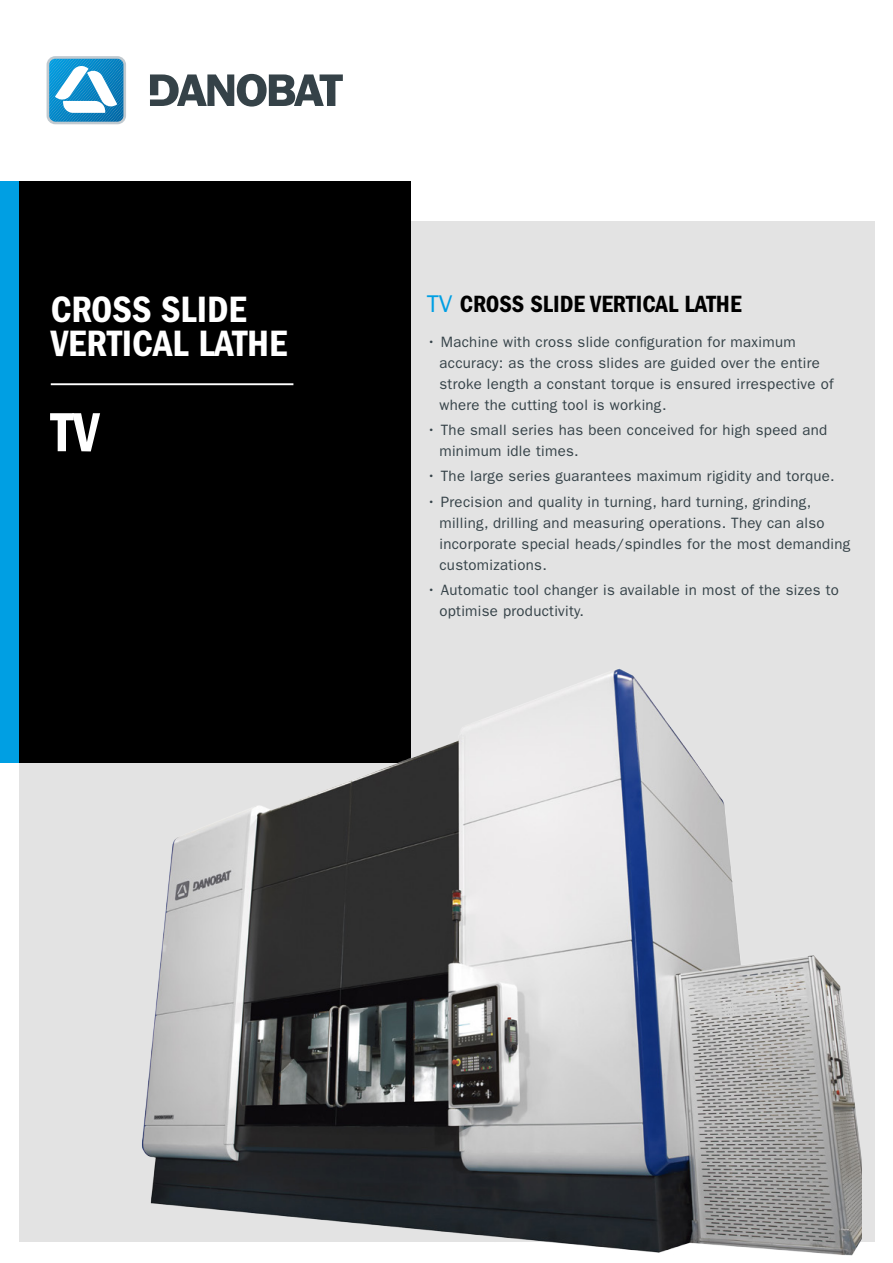
<style>
.page{position:relative;width:893px;height:1263px;background:#fff}
.page>*{position:absolute;margin:0;border:0;box-sizing:border-box;transform-origin:0 0}
.t1{font:57px "ITC Franklin Gothic Std Dm Cd";color:#fff}
.t2{font:37.95px/34.2px "ITC Franklin Gothic Std Dm Cd";color:#fff}
.t3{font:24.3px "ITC Franklin Gothic Std Dm Cd";color:#000}
.t4{font:15px/21px "ITC Franklin Gothic Std";letter-spacing:.02em;color:#354248}
.s1{font-family:"ITC Franklin Gothic Std";color:#009fe3}
</style>
<div class="page">
<div style="left:19px;top:221px;width:855px;height:1020px;background:#e3e3e3"></div>
<div style="left:19px;top:181px;width:392px;height:582px;background:#000"></div>
<hr style="left:51px;top:383px;width:242px;height:2px;background:#fff">
<svg style="left:150px;top:74px;width:193px;height:33px"></svg>
<svg style="left:47px;top:56px;width:79px;height:68px"></svg>
<svg style="left:49px;top:59px;width:74px;height:63px"></svg>
<div style="left:0;top:181px;width:19px;height:582px;background:#009fe3"></div>
<img style="left:123px;top:669px;width:738px;height:587px">
<h2 class="t2" style="left:51px;top:292px;width:238px">CROSS SLIDE<br>VERTICAL LATHE</h2>
<h1 class="t1" style="left:51px;top:400px;width:50px">TV</h1>
<h3 class="t3" style="left:427px;top:290px;width:316px"><span class="s1">TV</span> CROSS SLIDE VERTICAL LATHE</h3>
<p class="t4" style="left:439px;top:331px;width:396px;text-indent:-13px">• Machine with cross slide configuration for maximum accuracy: as the cross slides are guided over the entire stroke length a constant torque is ensured irrespective of where the cutting tool is working.</p>
<p class="t4" style="left:439px;top:420px;width:389px;text-indent:-13px">• The small series has been conceived for high speed and minimum idle times.</p>
<p class="t4" style="left:427px;top:466px;width:410px">• The large series guarantees maximum rigidity and torque.</p>
<p class="t4" style="left:439px;top:491px;width:412px;text-indent:-13px">• Precision and quality in turning, hard turning, grinding, milling, drilling and measuring operations. They can also incorporate special heads/spindles for the most demanding customizations.</p>
<p class="t4" style="left:439px;top:579px;width:401px;text-indent:-13px">• Automatic tool changer is available in most of the sizes to optimise productivity.</p>
</div>
